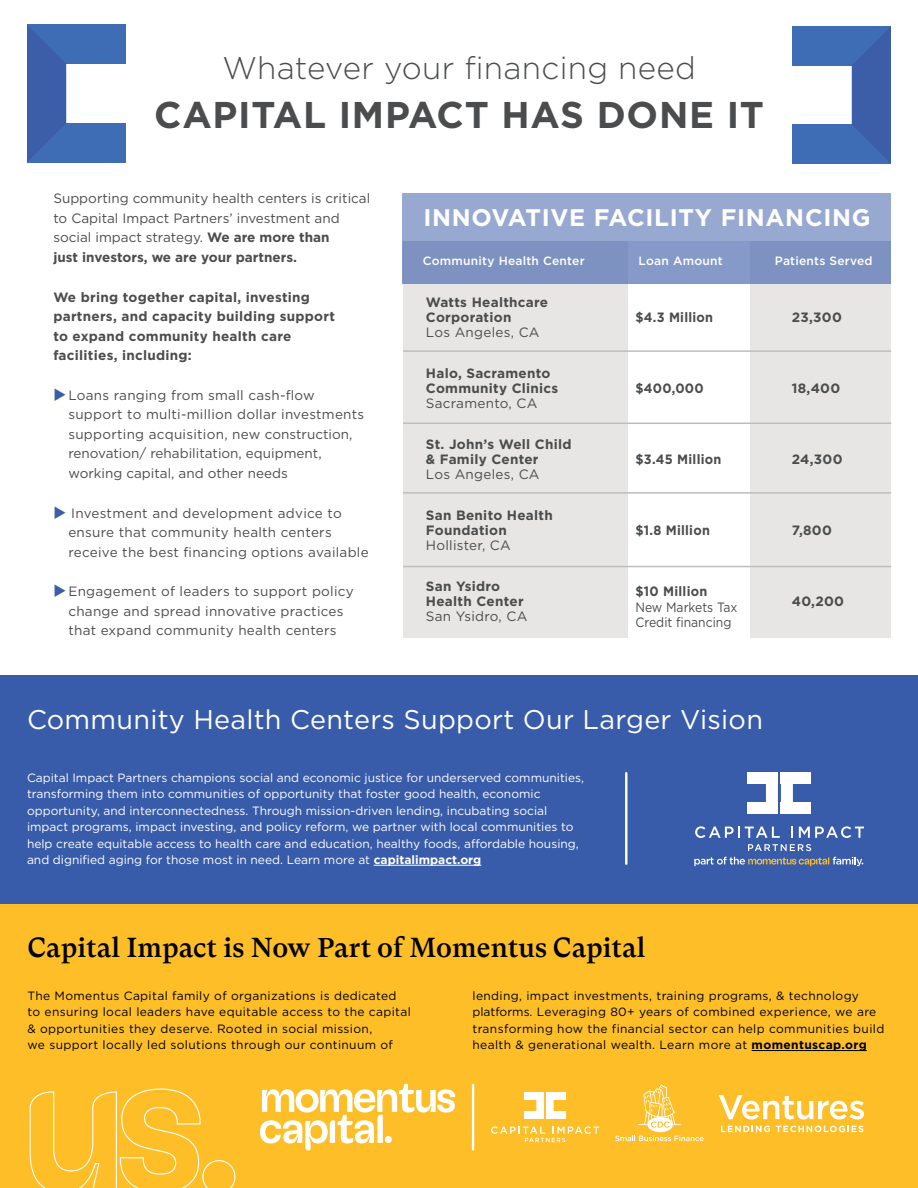
<style>
.page{position:relative;width:918px;height:1188px;background:#fff}
.page>*{position:absolute;margin:0;border:0;box-sizing:border-box;transform-origin:0 0}
.t1{font:700 37.2px "Gotham";letter-spacing:.02em;color:#4b4c4d}
.t2{font:300 31.35px "Gotham";letter-spacing:.01em;color:#4b4c4d}
.t3{font:27px "Gotham";letter-spacing:.01em;color:#fff}
.body{font:500 27px "GT Super Text";letter-spacing:.005em;color:#000001}
.t4{font:700 24px "Gotham";letter-spacing:.03em;color:#fff}
.t5{font:13.5px/19.5px "Gotham";letter-spacing:.01em;color:#4b4c4d}
.t6{font:700 13.5px/15px "Gotham";letter-spacing:.02em;color:#4b4c4d}
.t7{font:700 13.5px "Gotham";letter-spacing:.02em;color:#4b4c4d;scale:.94 1}
.t8{font:13.5px/15px "Gotham";letter-spacing:.01em;color:#4b4c4d;scale:.9 1}
.t9{font:12px/16.5px "Gotham";color:#fff}
.body-2{font:12px/16.5px "Gotham";letter-spacing:.03em;color:#000001}
.t10{font:500 12px "Gotham";letter-spacing:.02em;color:#fff}
.s1{font-weight:700}
.s2{color:#3c5da8}
.s3{font-weight:400}
</style>
<div class="page">
<div style="left:751px;top:241px;width:140px;height:397px;background:#e7e6e4"></div>
<div style="left:403px;top:241px;width:224px;height:397px;background:#e7e6e4"></div>
<div style="left:403px;top:194px;width:488px;height:47px;background:#98a9d1"></div>
<div style="left:403px;top:241px;width:488px;height:43px;background:#7e92c1"></div>
<div style="left:793px;top:26px;width:98px;height:39px;background:#3e6db5"></div>
<div style="left:793px;top:125px;width:98px;height:39px;background:#3e6db5"></div>
<svg style="left:852px;top:27px;width:39px;height:136px"></svg>
<div style="left:27px;top:123px;width:98px;height:39px;background:#3e6db5"></div>
<div style="left:27px;top:25px;width:98px;height:39px;background:#3e6db5"></div>
<svg style="left:27px;top:25px;width:39px;height:137px"></svg>
<hr style="left:403px;top:350px;width:488px;height:2px;background:#bcbdc0">
<hr style="left:403px;top:423px;width:488px;height:1px;background:#bcbdc0">
<hr style="left:403px;top:492px;width:488px;height:2px;background:#bcbdc0">
<hr style="left:403px;top:566px;width:488px;height:1px;background:#bcbdc0">
<div style="left:0;top:904px;width:918px;height:284px;background:#fdbe28"></div>
<hr style="left:752px;top:1050px;width:115px;height:1px;background:#000001">
<svg style="left:29px;top:1088px;width:207px;height:100px"></svg>
<svg style="left:260px;top:1084px;width:195px;height:67px"></svg>
<hr style="left:472px;top:1084px;width:2px;height:67px;background:#fff">
<svg style="left:615px;top:1085px;width:88px;height:56px"></svg>
<div style="left:525px;top:1092px;width:19px;height:7px;background:#fff"></div>
<div style="left:525px;top:1111px;width:19px;height:8px;background:#fff"></div>
<div style="left:546px;top:1111px;width:19px;height:8px;background:#fff"></div>
<div style="left:546px;top:1092px;width:19px;height:7px;background:#fff"></div>
<svg style="left:536px;top:1099px;width:18px;height:12px"></svg>
<svg style="left:491px;top:1126px;width:108px;height:16px"></svg>
<svg style="left:721px;top:1126px;width:49px;height:6px"></svg>
<svg style="left:776px;top:1126px;width:87px;height:6px"></svg>
<svg style="left:719px;top:1095px;width:145px;height:25px"></svg>
<div style="left:0;top:675px;width:918px;height:229px;background:#385caa"></div>
<hr style="left:374px;top:865px;width:107px;height:1px;background:#fff">
<div style="left:748px;top:772px;width:30px;height:12px;background:#fff"></div>
<div style="left:748px;top:802px;width:30px;height:12px;background:#fff"></div>
<div style="left:781px;top:802px;width:30px;height:12px;background:#fff"></div>
<div style="left:781px;top:772px;width:30px;height:12px;background:#fff"></div>
<svg style="left:766px;top:772px;width:27px;height:42px"></svg>
<svg style="left:695px;top:826px;width:85px;height:12px"></svg>
<svg style="left:799px;top:826px;width:65px;height:12px"></svg>
<svg style="left:748px;top:844px;width:63px;height:7px"></svg>
<svg style="left:694px;top:857px;width:169px;height:9px"></svg>
<hr style="left:625px;top:772px;width:2px;height:93px;background:#fff">
<p class="t2" style="left:223px;top:48px;width:475px">Whatever your financing need</p>
<p class="t1" style="left:154px;top:90px;width:611px">CAPITAL IMPACT HAS DONE IT</p>
<p class="t5" style="left:53px;top:189px;width:318px">Supporting community health centers is critical to Capital Impact Partners’ investment and social impact strategy. <span class="s1">We are more than<br>just investors, we are your partners.</span></p>
<p class="t6" style="left:53px;top:287px;width:283px;line-height:19.5px">We bring together capital, investing partners, and capacity building support to expand community health care facilities, including:</p>
<p class="t5" style="left:68px;top:385px;width:297px;text-indent:-15px"><span class="s2">◆</span>Loans ranging from small cash-flow support to multi-million dollar investments supporting acquisition, new construction, renovation/ rehabilitation, equipment, working capital, and other needs</p>
<p class="t5" style="left:68px;top:503px;width:302px;text-indent:-15px"><span class="s2">◆</span> Investment and development advice to ensure that community health centers receive the best financing options available</p>
<p class="t5" style="left:53px;top:582px;width:302px;text-align:center"><span class="s2">◆</span>Engagement of leaders to support policy change and spread innovative practices that expand community health centers</p>
<p class="t4" style="left:423px;top:202px;width:449px">INNOVATIVE FACILITY FINANCING</p>
<p class="t10" style="left:423px;top:253px;width:163px">Community Health Center</p>
<p class="t10" style="left:639px;top:253px;width:86px">Loan Amount</p>
<p class="t10" style="left:775px;top:253px;width:99px">Patients Served</p>
<p class="t6" style="left:426px;top:295px;width:124px">Watts Healthcare<br>Corporation<br><span class="s3">Los Angeles, CA</span></p>
<p class="t6" style="left:426px;top:366px;width:134px">Halo, Sacramento<br>Community Clinics<br><span class="s3">Sacramento, CA</span></p>
<p class="t6" style="left:426px;top:437px;width:147px">St. John’s Well Child &amp; Family Center<br><span class="s3">Los Angeles, CA</span></p>
<p class="t6" style="left:426px;top:507px;width:128px">San Benito Health<br>Foundation<br><span class="s3">Hollister, CA</span></p>
<p class="t6" style="left:426px;top:578px;width:103px">San Ysidro<br>Health Center<br><span class="s3">San Ysidro, CA</span></p>
<p class="t7" style="left:636px;top:309px;width:84px">$4.3 Million</p>
<p class="t6" style="left:792px;top:310px;width:52px">23,300</p>
<p class="t7" style="left:636px;top:380px;width:74px">$400,000</p>
<p class="t6" style="left:792px;top:381px;width:50px">18,400</p>
<p class="t7" style="left:636px;top:450px;width:93px">$3.45 Million</p>
<p class="t6" style="left:792px;top:452px;width:52px">24,300</p>
<p class="t7" style="left:636px;top:521px;width:81px">$1.8 Million</p>
<p class="t6" style="left:792px;top:523px;width:42px">7,800</p>
<p class="t7" style="left:636px;top:582px;width:78px">$10 Million</p>
<p class="t8" style="left:636px;top:599px;width:115px">New Markets Tax<br>Credit financing</p>
<p class="t6" style="left:792px;top:594px;width:54px">40,200</p>
<p class="t3" style="left:27px;top:702px;width:737px">Community Health Centers Support Our Larger Vision</p>
<p class="t9" style="left:27px;top:769px;width:559px">Capital Impact Partners champions social and economic justice for underserved communities, transforming them into communities of opportunity that foster good health, economic opportunity, and interconnectedness. Through mission-driven lending, incubating social impact programs, impact investing, and policy reform, we partner with local communities to help create equitable access to health care and education, healthy foods, affordable housing, and dignified aging for those most in need. Learn more at <span class="s1">capitalimpact.org</span></p>
<p class="body" style="left:28px;top:932px;width:620px">Capital Impact is Now Part of Momentus Capital</p>
<p class="body-2" style="left:28px;top:987px;width:385px">The Momentus Capital family of organizations is dedicated to ensuring local leaders have equitable access to the capital &amp; opportunities they deserve. Rooted in social mission,<br>we support locally led solutions through our continuum of</p>
<p class="body-2" style="left:472px;top:987px;width:413px">lending, impact investments, training programs, &amp; technology platforms. Leveraging 80+ years of combined experience, we are transforming how the financial sector can help communities build health &amp; generational wealth. Learn more at <span class="s1">momentuscap.org</span></p>
</div>
